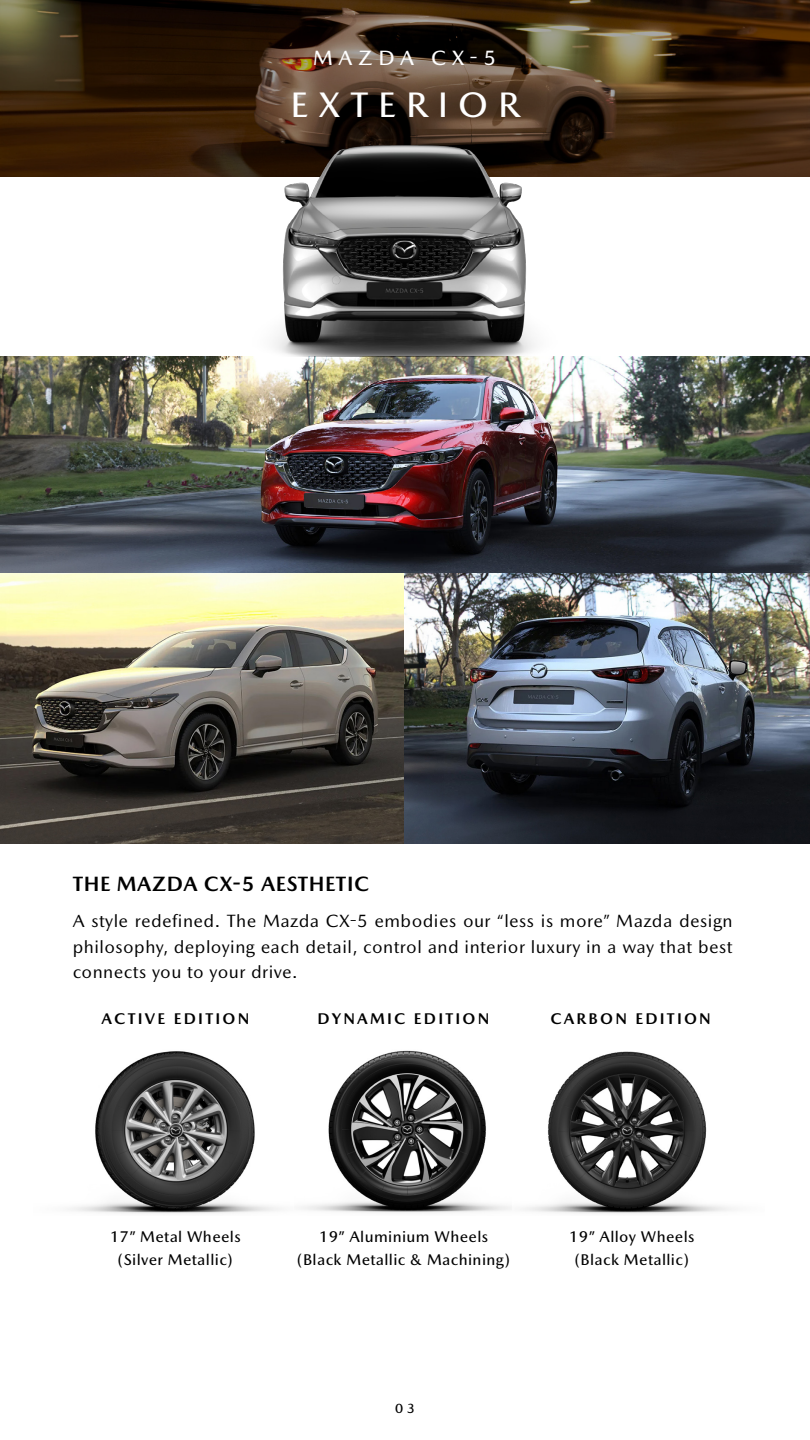
<style>
.page{position:relative;width:810px;height:1440px;background:#fff}
.page>*{position:absolute;margin:0;border:0;box-sizing:border-box;transform-origin:0 0}
.t1{font:500 36px "Mazda Type";letter-spacing:.275em;color:#fff}
.t2{font:700 21px "Mazda Type";letter-spacing:.025em;color:#000}
.t3{font:500 21px "Mazda Type";letter-spacing:.275em;color:#fff}
.t4{font:18px/25.5px "Mazda Type";letter-spacing:.025em;color:#000;text-align:justify}
.t5{font:500 15.75px/23.2px "Mazda Type";letter-spacing:.025em;color:#000;text-align:center}
.t6{font:700 15.75px "Mazda Type";letter-spacing:.14em;color:#000}
.t7{font:500 13.5px "Mazda Type";color:#000}
</style>
<div class="page">
<img style="left:68px;top:1050px;width:444px;height:164px">
<img style="left:523px;top:1051px;width:209px;height:163px">
<svg style="left:0;top:0;width:810px;height:177px;background:#402d19"></svg>
<img style="left:0;top:357px;width:810px;height:487px">
<img style="left:74px;top:129px;width:662px;height:228px">
<p class="t3" style="left:313px;top:46px;width:185px">MAZDA CX-5</p>
<h1 class="t1" style="left:290px;top:83px;width:231px">EXTERIOR</h1>
<p class="t2" style="left:73px;top:871px;width:298px">THE MAZDA CX-5 AESTHETIC</p>
<p class="t4" style="left:73px;top:908px;width:662px">A style redefined. The Mazda CX-5 embodies our “less is more” Mazda design philosophy, deploying each detail, control and interior luxury in a way that best connects you to your drive.</p>
<p class="t6" style="left:102px;top:1009px;width:149px">ACTIVE EDITION</p>
<p class="t6" style="left:318px;top:1009px;width:173px">DYNAMIC EDITION</p>
<p class="t6" style="left:551px;top:1009px;width:162px">CARBON EDITION</p>
<p class="t5" style="left:110px;top:1225px;width:133px">17” Metal Wheels (Silver Metallic)</p>
<p class="t5" style="left:297px;top:1225px;width:214px">19” Aluminium Wheels (Black Metallic &amp; Machining)</p>
<p class="t7" style="left:395px;top:1400px;width:21px">0 3</p>
<p class="t5" style="left:569px;top:1225px;width:127px">19” Alloy Wheels (Black Metallic)</p>
</div>
